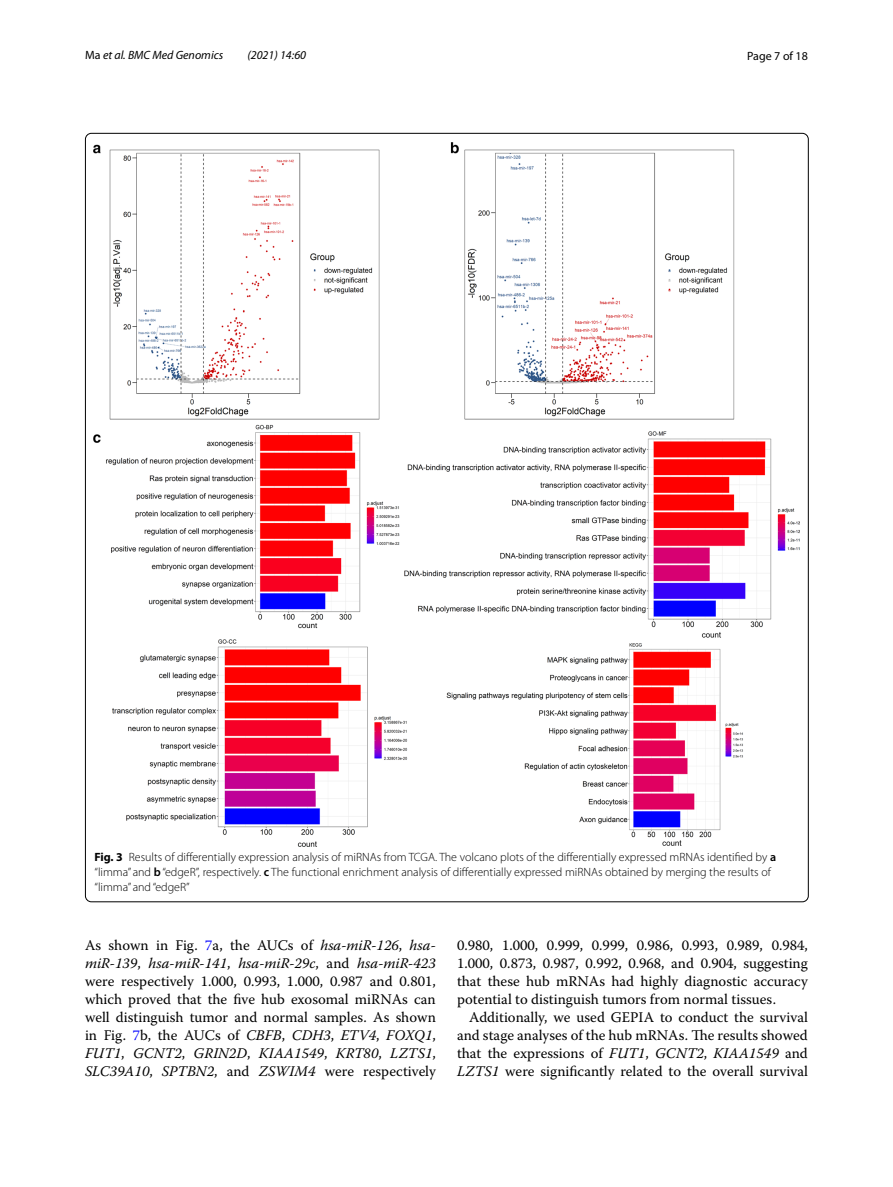
<style>
.page{position:relative;width:893px;height:1187px;background:#fff}
.page>*{position:absolute;margin:0;border:0;box-sizing:border-box;transform-origin:0 0}
.t1{font:14.7px/18px "Warnock Pro";color:#000;text-align:justify}
.t2{font:300 12px/15px "Myriad Pro";color:#000}
.t3{font:italic 12px "Myriad Pro";color:#000}
.t4{font:12px "Myriad Pro";color:#000}
.s1{font-style:normal}
.s2{font-weight:700}
.s3{font-weight:600}
.s4{color:#00f}
.s5{font-style:italic}
</style>
<div class="page">
<img style="left:94px;top:142px;width:706px;height:704px">
<p class="t3" style="left:85px;top:48px;width:140px"><span class="s1">Ma</span> et al. BMC Med Genomics</p>
<p class="t3" style="left:247px;top:48px;width:60px">(2021) 14:60</p>
<p class="t4" style="left:747px;top:48px;width:62px">Page 7 of 18</p>
<p class="t2" style="left:94px;top:850px;width:683px"><span class="s2">Fig. 3</span> Results of differentially expression analysis of miRNAs from TCGA. The volcano plots of the differentially expressed mRNAs identified by <span class="s3">a </span>“limma” and <span class="s3">b</span> “edgeR”, respectively. <span class="s3">c</span> The functional enrichment analysis of differentially expressed miRNAs obtained by merging the results of “limma” and “edgeR”</p>
<p class="t1" style="left:85px;top:935px;width:352px">As shown in Fig. <span class="s4">7</span>a, the AUCs of <span class="s5">hsa-miR-126</span>, <span class="s5">hsa&shy;miR-139</span>, <span class="s5">hsa-miR-141</span>, <span class="s5">hsa-miR-29c</span>, and <span class="s5">hsa-miR-423 </span>were respectively 1.000, 0.993, 1.000, 0.987 and 0.801, which proved that the five hub exosomal miRNAs can well distinguish tumor and normal samples. As shown in Fig. <span class="s4">7</span>b, the AUCs of <span class="s5">CBFB</span>, <span class="s5">CDH3</span>, <span class="s5">ETV4</span>, <span class="s5">FOXQ1</span>, <span class="s5">FUT1</span>, <span class="s5">GCNT2</span>, <span class="s5">GRIN2D</span>, <span class="s5">KIAA1549</span>, <span class="s5">KRT80</span>, <span class="s5">LZTS1</span>, <span class="s5">SLC39A10</span>, <span class="s5">SPTBN2</span>, and <span class="s5">ZSWIM4</span> were respectively</p>
<p class="t1" style="left:457px;top:935px;width:352px">0.980, 1.000, 0.999, 0.999, 0.986, 0.993, 0.989, 0.984, 1.000, 0.873, 0.987, 0.992, 0.968, and 0.904, suggesting that these hub mRNAs had highly diagnostic accuracy potential to distinguish tumors from normal tissues.</p>
<p class="t1" style="left:457px;top:1007px;width:352px;text-indent:12px">Additionally, we used GEPIA to conduct the survival and stage analyses of the hub mRNAs. The results showed that the expressions of <span class="s5">FUT1</span>, <span class="s5">GCNT2</span>, <span class="s5">KIAA1549</span> and <span class="s5">LZTS1</span> were significantly related to the overall survival</p>
</div>
